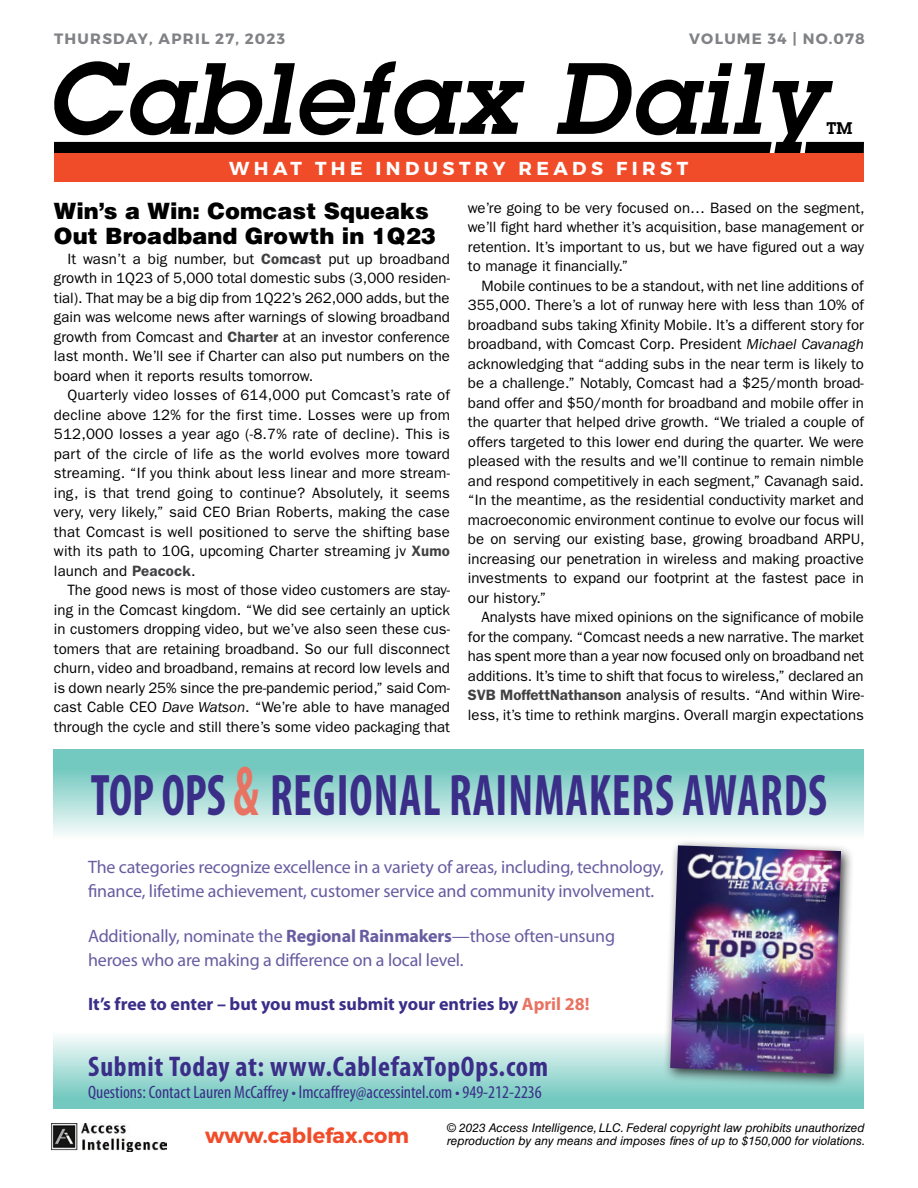
<style>
.page{position:relative;width:918px;height:1188px;background:#fff}
.page>*{position:absolute;margin:0;border:0;box-sizing:border-box;transform-origin:0 0}
.t1{font:italic 600 99px "Lubalin Graph Std";letter-spacing:.03em;color:#000}
.t2{font:700 condensed 59.1px "Myriad Pro";letter-spacing:.02em;color:#3a2e88;scale:.81 1}
.t3{font:700 condensed 28.5px "Myriad Pro";letter-spacing:.025em;color:#3a2e88}
.t4{font:900 22.5px/25.5px "Helvetica LT Std";color:#000}
.t5{font:700 21px "Montserrat";color:#f04c2a}
.t6{font:700 18.75px "Montserrat";letter-spacing:.235em;color:#fff}
.t7{font:18px/24px "Myriad Pro";letter-spacing:-.01em;color:#685ca1}
.t8{font:condensed 18px "Myriad Pro";color:#3a2e88}
.t9{font:700 18px "Myriad Pro";color:#3a2e88}
.t10{font:600 16.5px "Lubalin Graph Std";color:#000}
.t11{font:15px/19.5px "ITC Franklin Gothic Std";color:#000;text-align:justify}
.t12{font:700 15px "Montserrat";letter-spacing:.085em;color:#808285}
.t13{font:italic 12px/13.5px "Helvetica LT Std";color:#000}
.s1{font-weight:600;color:#414042}
.s2{font-style:italic}
.s3{font-size:71.1px;color:#e97362}
.s4{font-weight:700}
.s5{color:#e97362}
</style>
<div class="page">
<div style="left:54px;top:142px;width:718px;height:11px;background:#000"></div>
<svg style="left:805px;top:142px;width:59px;height:11px"></svg>
<div style="left:54px;top:153px;width:809px;height:29px;background:#f04c2a"></div>
<img style="left:52px;top:1123px;width:115px;height:29px">
<svg style="left:53px;top:1036px;width:810px;height:73px;background:#a5dcd5"></svg>
<svg style="left:53px;top:749px;width:810px;height:86px;background:#a4dbd5"></svg>
<div style="left:663px;top:838px;width:192px;height:249px;background:#000;opacity:.75"></div>
<img style="left:670px;top:845px;width:171px;height:229px">
<p class="t12" style="left:54px;top:29px;width:233px">THURSDAY, APRIL 27, 2023</p>
<p class="t12" style="left:689px;top:29px;width:177px">VOLUME 34 | NO.078</p>
<h1 class="t1" style="left:46px;top:33px;width:779px">Cablefax Daily</h1>
<p class="t10" style="left:827px;top:117px;width:27px">TM</p>
<p class="t6" style="left:229px;top:157px;width:460px">WHAT THE INDUSTRY READS FIRST</p>
<h3 class="t4" style="left:54px;top:197px;width:383px">Win’s a Win: Comcast Squeaks<br>Out Broadband Growth in 1Q23</h3>
<p class="t11" style="left:54px;top:249px;width:398px;text-indent:14px">It wasn’t a big number, but <span class="s1">Comcast</span> put up broadband growth in 1Q23 of 5,000 total domestic subs (3,000 residen&shy;tial). That may be a big dip from 1Q22’s 262,000 adds, but the gain was welcome news after warnings of slowing broadband growth from Comcast and <span class="s1">Charter</span> at an investor conference last month. We’ll see if Charter can also put numbers on the board when it reports results tomorrow.</p>
<p class="t11" style="left:54px;top:385px;width:398px;text-indent:14px">Quarterly video losses of 614,000 put Comcast’s rate of decline above 12% for the first time. Losses were up from 512,000 losses a year ago (-8.7% rate of decline). This is part of the circle of life as the world evolves more toward streaming. “If you think about less linear and more stream&shy;ing, is that trend going to continue? Absolutely, it seems very, very likely,” said CEO Brian Roberts, making the case that Comcast is well positioned to serve the shifting base with its path to 10G, upcoming Charter streaming jv <span class="s1">Xumo </span>launch and <span class="s1">Peacock</span>.</p>
<p class="t11" style="left:54px;top:580px;width:398px;text-indent:14px">The good news is most of those video customers are stay&shy;ing in the Comcast kingdom. “We did see certainly an uptick in customers dropping video, but we’ve also seen these cus&shy;tomers that are retaining broadband. So our full disconnect churn, video and broadband, remains at record low levels and is down nearly 25% since the pre-pandemic period,” said Com&shy;cast Cable CEO <span class="s2">Dave Watson</span>. “We’re able to have managed through the cycle and still there’s some video packaging that</p>
<p class="t11" style="left:468px;top:198px;width:398px">we’re going to be very focused on… Based on the segment, we’ll fight hard whether it’s acquisition, base management or retention. It’s important to us, but we have figured out a way to manage it financially.”</p>
<p class="t11" style="left:468px;top:276px;width:398px;text-indent:14px">Mobile continues to be a standout, with net line additions of 355,000. There’s a lot of runway here with less than 10% of broadband subs taking Xfinity Mobile. It’s a different story for broadband, with Comcast Corp. President <span class="s2">Michael Cavanagh </span>acknowledging that “adding subs in the near term is likely to be a challenge.” Notably, Comcast had a $25/month broad&shy;band offer and $50/month for broadband and mobile offer in the quarter that helped drive growth. “We trialed a couple of offers targeted to this lower end during the quarter. We were pleased with the results and we’ll continue to remain nimble and respond competitively in each segment,” Cavanagh said. “In the meantime, as the residential conductivity market and macroeconomic environment continue to evolve our focus will be on serving our existing base, growing broadband ARPU, increasing our penetration in wireless and making proactive investments to expand our footprint at the fastest pace in our history.”</p>
<p class="t11" style="left:468px;top:608px;width:398px;text-indent:14px">Analysts have mixed opinions on the significance of mobile for the company. “Comcast needs a new narrative. The market has spent more than a year now focused only on broadband net additions. It’s time to shift that focus to wireless,” declared an <span class="s1">SVB MoffettNathanson</span> analysis of results. “And within Wire&shy;less, it’s time to rethink margins. Overall margin expectations</p>
<h2 class="t2" style="left:91px;top:763px;width:911px">TOP OPS <span class="s3">&amp;</span> REGIONAL RAINMAKERS AWARDS</h2>
<p class="t7" style="left:88px;top:856px;width:577px">The categories recognize excellence in a variety of areas, including, technology, finance, lifetime achievement, customer service and community involvement.</p>
<p class="t7" style="left:88px;top:924px;width:529px">Additionally, nominate the <span class="s4">Regional Rainmakers</span>—those often-unsung heroes who are making a difference on a local level.</p>
<p class="t9" style="left:88px;top:994px;width:503px">It’s free to enter – but you must submit your entries by <span class="s5">April 28!</span></p>
<h3 class="t3" style="left:88px;top:1051px;width:462px">Submit Today at: www.CablefaxTopOps.com</h3>
<p class="t8" style="left:88px;top:1082px;width:455px">Questions: Contact Lauren McCaffrey • lmccaffrey@accessintel.com • 949-212-2236</p>
<h3 class="t5" style="left:205px;top:1123px;width:205px">www.cablefax.com</h3>
<p class="t13" style="left:447px;top:1121px;width:420px">© 2023 Access Intelligence, LLC. Federal copyright law prohibits unauthorized reproduction by any means and imposes fines of up to $150,000 for violations.</p>
</div>
